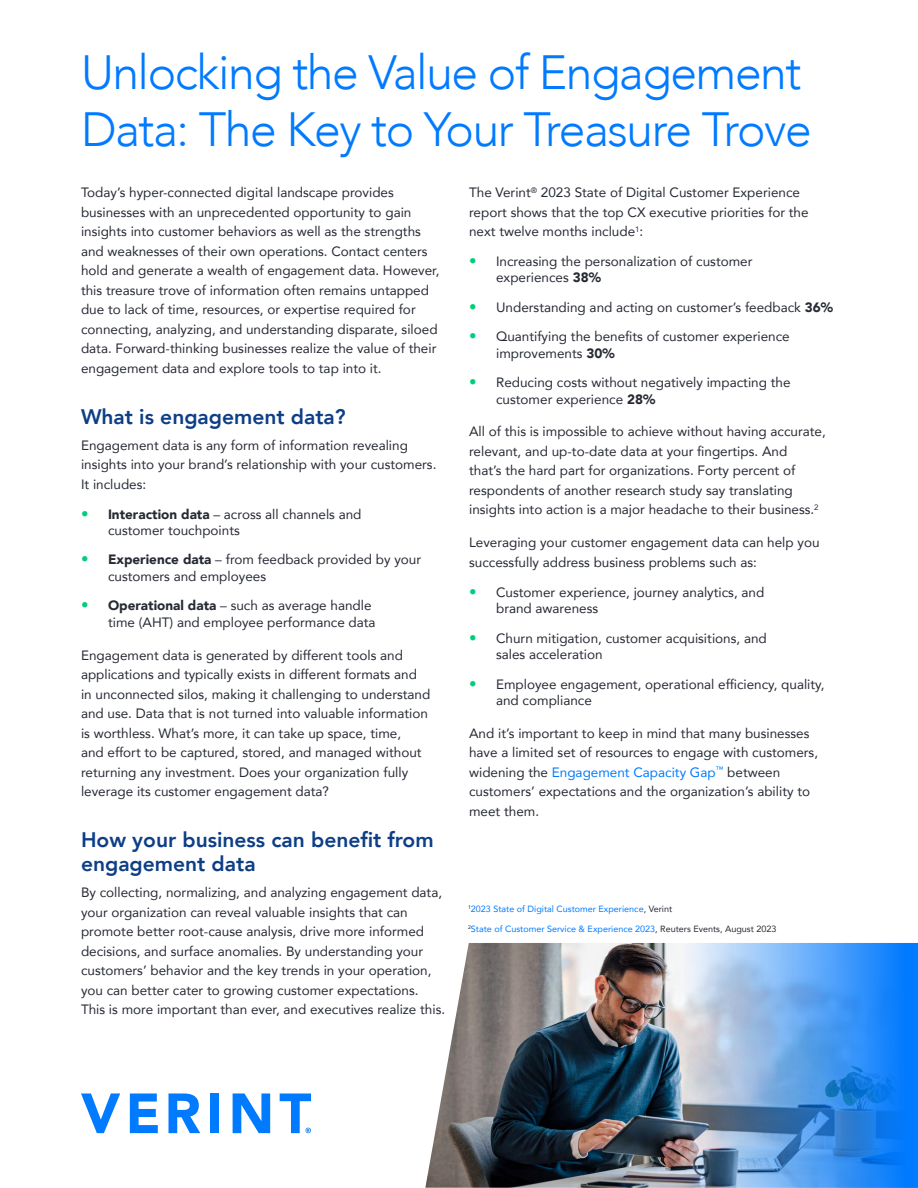
<style>
.page{position:relative;width:918px;height:1188px;background:#fff}
.page>*{position:absolute;margin:0;border:0;box-sizing:border-box;transform-origin:0 0}
.t1{font:300 48px/57.6px "Avenir";letter-spacing:-.03em;color:#007aff}
.t2{font:800 21px/24px "Avenir";color:#0d3e86}
.t3{font:13.5px/19.5px "Avenir";color:#262a33}
.t4{font:9px/19.5px "Avenir";color:#007aff}
.s1{font-size:15px;color:#00ce7c}
.s2{font-weight:900}
.s3{color:#007aff}
.s4{color:#262a33}
</style>
<div class="page">
<svg style="left:81px;top:1093px;width:39px;height:40px"></svg>
<svg style="left:130px;top:1093px;width:28px;height:40px"></svg>
<svg style="left:169px;top:1093px;width:31px;height:40px"></svg>
<div style="left:210px;top:1093px;width:9px;height:40px;background:#007aff"></div>
<svg style="left:233px;top:1093px;width:37px;height:40px"></svg>
<svg style="left:280px;top:1093px;width:31px;height:40px"></svg>
<img style="left:425px;top:943px;width:148px;height:245px">
<img style="left:573px;top:943px;width:345px;height:245px">
<h1 class="t1" style="left:81px;top:44px;width:732px">Unlocking the Value of Engagement<br>Data: The Key to Your Treasure Trove</h1>
<p class="t3" style="left:81px;top:182px;width:360px">Today’s hyper-connected digital landscape provides businesses with an unprecedented opportunity to gain insights into customer behaviors as well as the strengths and weaknesses of their own operations. Contact centers hold and generate a wealth of engagement data. However, this treasure trove of information often remains untapped due to lack of time, resources, or expertise required for connecting, analyzing, and understanding disparate, siloed data. Forward-thinking businesses realize the value of their engagement data and explore tools to tap into it.</p>
<h2 class="t2" style="left:81px;top:404px;width:266px">What is engagement data?</h2>
<p class="t3" style="left:81px;top:435px;width:357px">Engagement data is any form of information revealing insights into your brand’s relationship with your customers.<br>It includes:</p>
<p class="t3" style="left:108px;top:505px;width:255px;line-height:16.2px;text-indent:-27px"><span class="s1">•</span> <span class="s2">Interaction data</span> – across all channels and customer touchpoints</p>
<p class="t3" style="left:108px;top:551px;width:315px;line-height:16.2px;text-indent:-27px"><span class="s1">•</span> <span class="s2">Experience data</span> – from feedback provided by your customers and employees</p>
<p class="t3" style="left:108px;top:597px;width:269px;line-height:16.2px;text-indent:-27px"><span class="s1">•</span> <span class="s2">Operational data</span> – such as average handle time (AHT) and employee performance data</p>
<p class="t3" style="left:81px;top:645px;width:351px">Engagement data is generated by different tools and applications and typically exists in different formats and in unconnected silos, making it challenging to understand and use. Data that is not turned into valuable information is worthless. What’s more, it can take up space, time,<br>and effort to be captured, stored, and managed without returning any investment. Does your organization fully leverage its customer engagement data?</p>
<h2 class="t2" style="left:81px;top:828px;width:354px">How your business can benefit from engagement data</h2>
<p class="t3" style="left:81px;top:882px;width:366px">By collecting, normalizing, and analyzing engagement data, your organization can reveal valuable insights that can promote better root-cause analysis, drive more informed decisions, and surface anomalies. By understanding your customers’ behavior and the key trends in your operation, you can better cater to growing customer expectations.<br>This is more important than ever, and executives realize this.</p>
<p class="t3" style="left:469px;top:182px;width:341px">The Verint<sup>®</sup> 2023 State of Digital Customer Experience report shows that the top CX executive priorities for the next twelve months include<sup>1</sup>:</p>
<p class="t3" style="left:496px;top:253px;width:258px;line-height:16.2px;text-indent:-27px"><span class="s1">•</span> Increasing the personalization of customer experiences <span class="s2">38%</span></p>
<p class="t3" style="left:469px;top:297px;width:365px"><span class="s1">•</span> Understanding and acting on customer’s feedback <span class="s2">36%</span></p>
<p class="t3" style="left:496px;top:328px;width:295px;line-height:16.2px;text-indent:-27px"><span class="s1">•</span> Quantifying the benefits of customer experience improvements <span class="s2">30%</span></p>
<p class="t3" style="left:496px;top:374px;width:296px;line-height:16.2px;text-indent:-27px"><span class="s1">•</span> Reducing costs without negatively impacting the customer experience <span class="s2">28%</span></p>
<p class="t3" style="left:469px;top:422px;width:358px">All of this is impossible to achieve without having accurate, relevant, and up-to-date data at your fingertips. And<br>that’s the hard part for organizations. Forty percent of respondents of another research study say translating insights into action is a major headache to their business.<sup>2</sup></p>
<p class="t3" style="left:469px;top:533px;width:352px">Leveraging your customer engagement data can help you successfully address business problems such as:</p>
<p class="t3" style="left:496px;top:584px;width:270px;line-height:16.2px;text-indent:-27px"><span class="s1">•</span> Customer experience, journey analytics, and brand awareness</p>
<p class="t3" style="left:496px;top:629px;width:272px;line-height:16.2px;text-indent:-27px"><span class="s1">•</span> Churn mitigation, customer acquisitions, and sales acceleration</p>
<p class="t3" style="left:496px;top:675px;width:330px;line-height:16.2px;text-indent:-27px"><span class="s1">•</span> Employee engagement, operational efficiency, quality, and compliance</p>
<p class="t3" style="left:469px;top:723px;width:350px">And it’s important to keep in mind that many businesses have a limited set of resources to engage with customers, widening the <span class="s3">Engagement Capacity Gap</span><sup>™</sup> between customers’ expectations and the organization’s ability to meet them.</p>
<p class="t4" style="left:468px;top:899px;width:310px"><sup>1</sup>2023 State of Digital Customer Experience<span class="s4">, Verint<br></span><sup>2</sup>State of Customer Service &amp; Experience 2023<span class="s4">, Reuters Events, August 2023</span></p>
</div>
